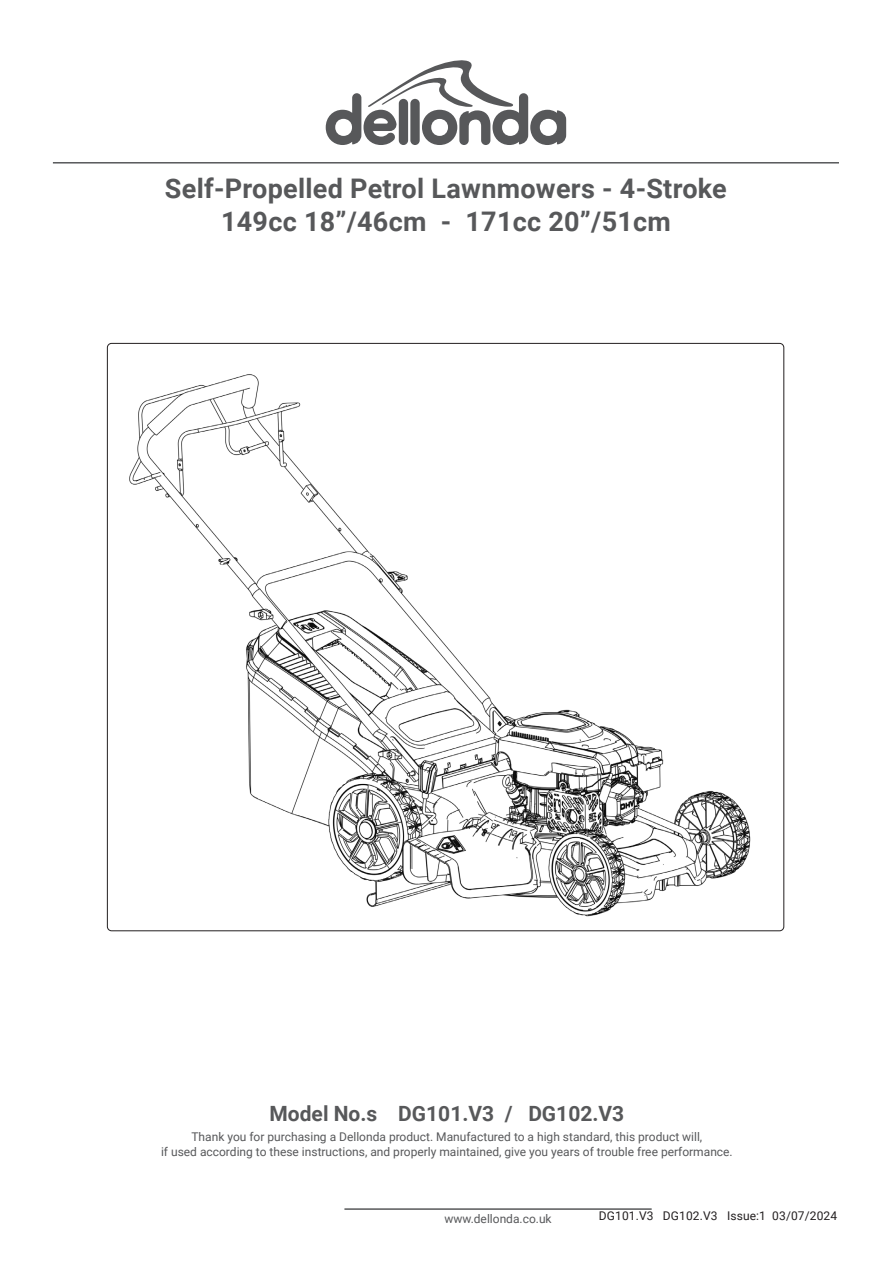
<style>
.page{position:relative;width:893px;height:1263px;background:#fff}
.page>*{position:absolute;margin:0;border:0;box-sizing:border-box;transform-origin:0 0}
.Product_Header{font:700 27px/33.8px "Roboto";letter-spacing:.01em;color:#57585a;text-align:center}
.Model_Number{font:700 21px "Roboto";color:#57585a}
.Copy__Justified{font:12px "Roboto";color:#57585a}
.Body{font:12px "Roboto";letter-spacing:.01em;color:#231f20}
.Page_Footer{font:12px "Roboto";color:#57585a}
</style>
<div class="page">
<hr style="left:344px;top:1208px;width:308px;height:2px;background:#57585a">
<hr style="left:53px;top:162px;width:786px;height:2px;background:#57585a">
<svg style="left:326px;top:60px;width:240px;height:85px"></svg>
<img style="left:129px;top:374px;width:622px;height:543px">
<p class="Product_Header" style="left:165px;top:170px;width:563px">Self-Propelled Petrol Lawnmowers - 4-Stroke<br>149cc 18”/46cm - 171cc 20”/51cm</p>
<p class="Model_Number" style="left:270px;top:1099px;width:356px">Model No.s DG101.V3 / DG102.V3</p>
<p class="Copy__Justified" style="left:191px;top:1128px;width:512px">Thank you for purchasing a Dellonda product. Manufactured to a high standard, this product will,</p>
<p class="Copy__Justified" style="left:161px;top:1143px;width:573px">if used according to these instructions, and properly maintained, give you years of trouble free performance.</p>
<p class="Page_Footer" style="left:444px;top:1210px;width:109px">www.dellonda.co.uk</p>
<p class="Body" style="left:599px;top:1207px;width:240px">DG101.V3 DG102.V3 Issue:1 03/07/2024</p>
</div>
